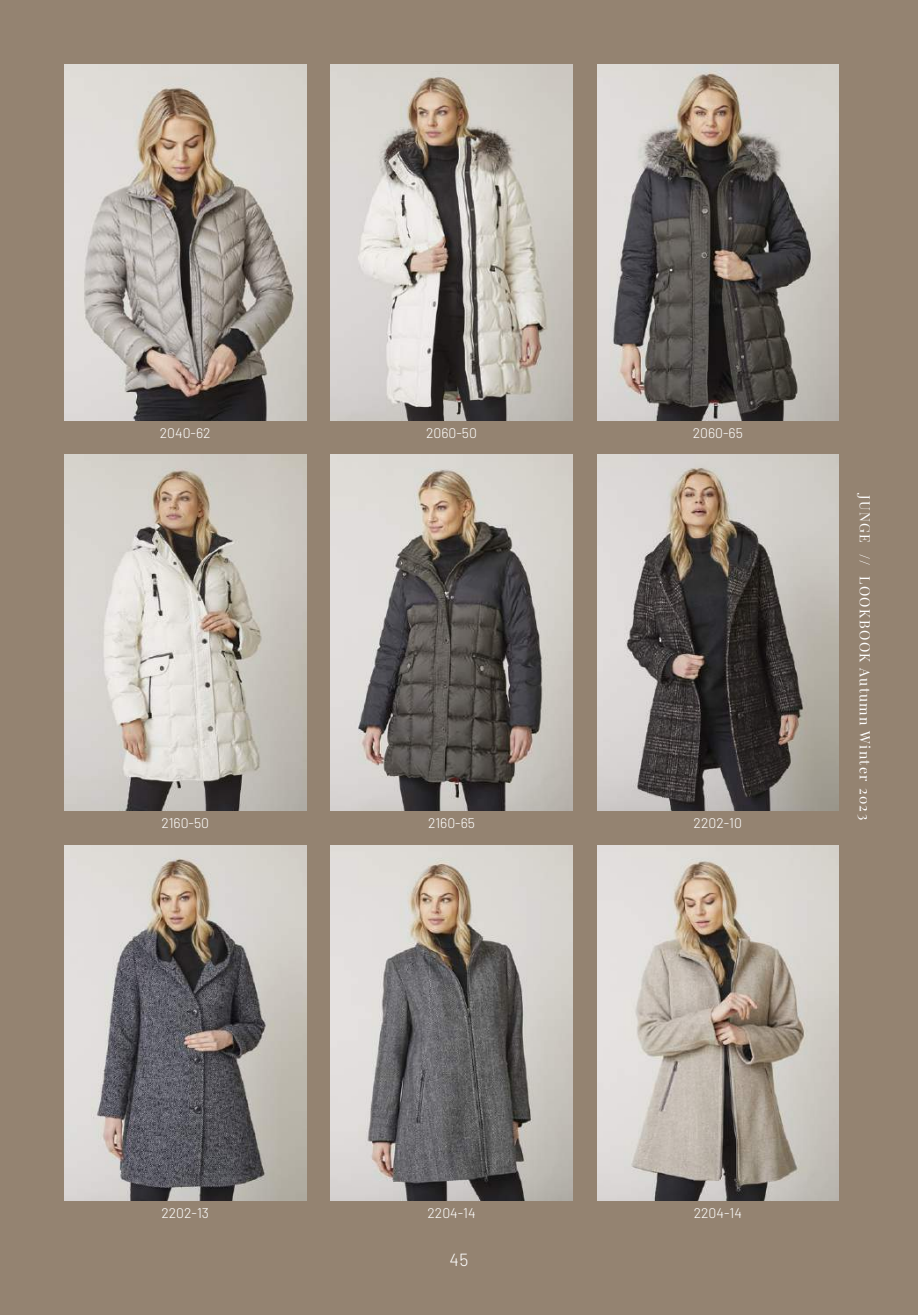
<style>
.page{position:relative;width:918px;height:1315px;background:#948371}
.page>*{position:absolute;margin:0;border:0;box-sizing:border-box;transform-origin:0 0}
.t1{font:300 17.5px "Barlow";color:#fff}
.t2{font:300 14px "Barlow";color:#fff}
.t3{font:14px "Playfair Display";letter-spacing:.1em;color:#fff}
</style>
<div class="page">
<img style="left:64px;top:64px;width:242px;height:356px">
<img style="left:331px;top:64px;width:241px;height:356px">
<img style="left:597px;top:64px;width:241px;height:356px">
<img style="left:64px;top:455px;width:242px;height:355px">
<img style="left:331px;top:455px;width:241px;height:355px">
<img style="left:597px;top:455px;width:241px;height:355px">
<img style="left:64px;top:845px;width:242px;height:355px">
<img style="left:331px;top:845px;width:241px;height:355px">
<img style="left:597px;top:845px;width:241px;height:355px">
<p class="t2" style="left:160px;top:422px;width:52px">2040-62</p>
<p class="t2" style="left:426px;top:422px;width:52px">2060-50</p>
<p class="t2" style="left:693px;top:422px;width:52px">2060-65</p>
<p class="t2" style="left:161px;top:813px;width:49px">2160-50</p>
<p class="t2" style="left:428px;top:813px;width:48px">2160-65</p>
<p class="t2" style="left:693px;top:813px;width:50px">2202-10</p>
<p class="t3" style="left:874px;top:495px;width:326px;rotate:90deg">JUNGE // LOOKBOOK Autumn Winter 2023</p>
<p class="t2" style="left:161px;top:1203px;width:49px">2202-13</p>
<p class="t2" style="left:427px;top:1203px;width:50px">2204-14</p>
<p class="t2" style="left:694px;top:1203px;width:50px">2204-14</p>
<p class="t1" style="left:449px;top:1246px;width:20px">45</p>
</div>
